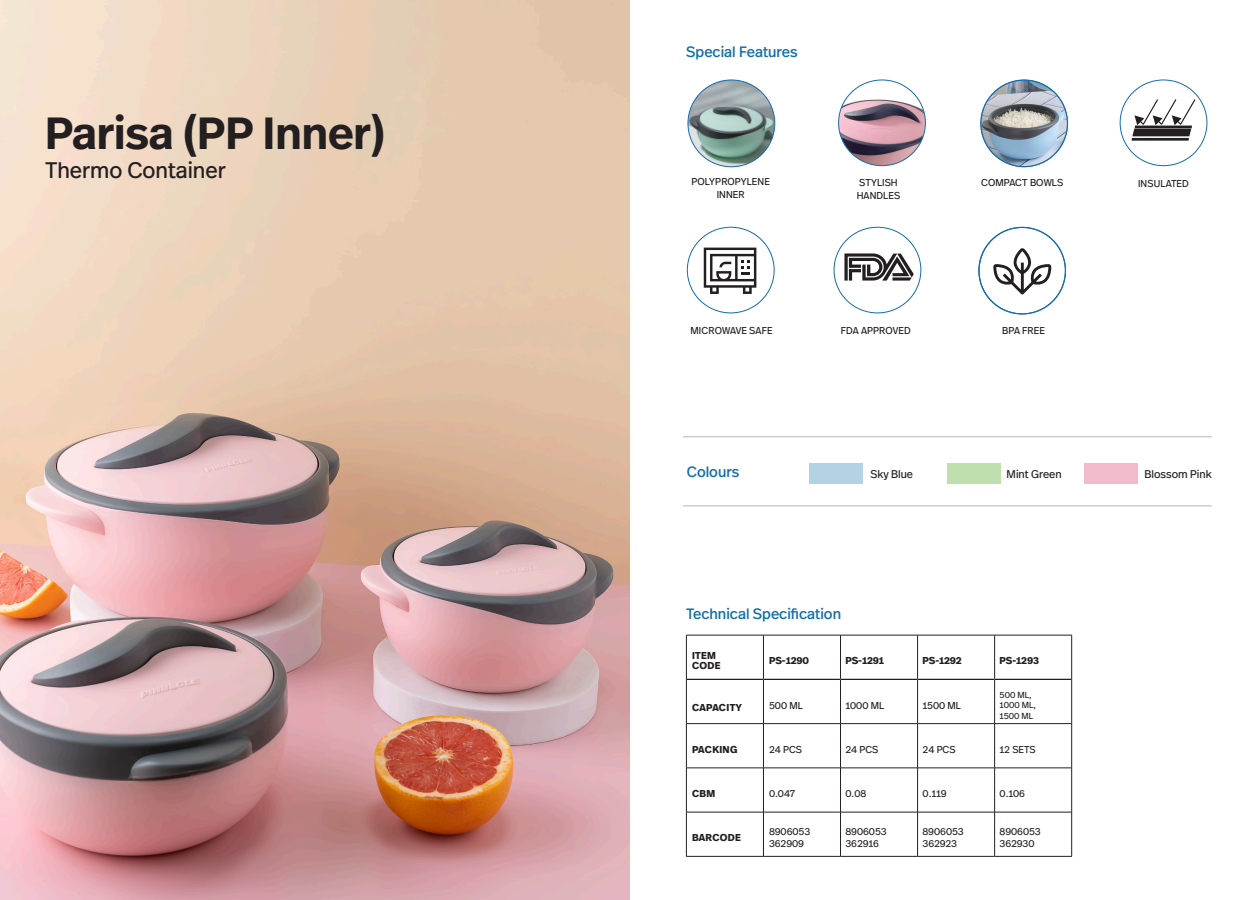
<style>
.page{position:relative;width:1260px;height:900px;background:#fff}
.page>*{position:absolute;margin:0;border:0;box-sizing:border-box;transform-origin:0 0}
.Heading{font:600 45px "Real Head Pro";color:#231f20}
.Heading_2{font:22.5px "Real Head Pro";color:#231f20}
.Heading-2{font:15px "Real Head Pro";color:#136eab}
.t1{font:11.25px "Real Head Pro";color:#242322}
.Table_Body{font:10px/12.5px "Real Head Pro";color:#231f20}
.Table_Heading{font:700 10px/10px "Real Head Pro";letter-spacing:.03em;color:#231f20}
.Table_Body-2{font:700 10px "Real Head Pro";letter-spacing:-.01em;color:#231f20}
.Table_Body-3{font:10px "Real Head Pro";letter-spacing:-.005em;color:#242322}
.Table_Body-4{font:8.75px "Real Head Pro";color:#242322}
</style>
<div class="page">
<img style="left:0;top:0;width:630px;height:900px">
<img style="left:688px;top:80px;width:87px;height:87px;border-radius:43px">
<svg style="left:980px;top:80px;width:88px;height:87px"></svg>
<img style="left:981px;top:81px;width:32px;height:85px">
<img style="left:981px;top:80px;width:86px;height:87px;border-radius:43px">
<hr style="left:683px;top:437px;width:529px;height:1px;background:#736e6c">
<hr style="left:683px;top:506px;width:529px;height:1px;background:#736e6c">
<img style="left:839px;top:88px;width:86px;height:78px">
<svg style="left:978px;top:227px;width:88px;height:87px"></svg>
<div style="left:810px;top:464px;width:53px;height:20px;background:#b3d2e4"></div>
<div style="left:947px;top:464px;width:53px;height:20px;background:#bfdfae"></div>
<div style="left:1084px;top:464px;width:53px;height:20px;background:#f3bacb"></div>
<svg style="left:844px;top:253px;width:70px;height:28px"></svg>
<svg style="left:687px;top:636px;width:384px;height:220px"></svg>
<svg style="left:764px;top:724px;width:307px;height:88px"></svg>
<hr style="left:764px;top:768px;width:76px;height:1px;background:#231f20">
<hr style="left:763px;top:812px;width:77px;height:1px;background:#231f20">
<hr style="left:686px;top:812px;width:1px;height:44px;background:#231f20">
<hr style="left:686px;top:856px;width:77px;height:1px;background:#231f20">
<hr style="left:686px;top:768px;width:1px;height:44px;background:#231f20">
<hr style="left:686px;top:812px;width:77px;height:1px;background:#231f20">
<hr style="left:764px;top:723px;width:76px;height:1px;background:#231f20">
<hr style="left:763px;top:768px;width:1px;height:44px;background:#231f20">
<hr style="left:763px;top:812px;width:1px;height:44px;background:#231f20">
<hr style="left:763px;top:856px;width:77px;height:1px;background:#231f20">
<hr style="left:841px;top:635px;width:77px;height:1px;background:#231f20">
<hr style="left:918px;top:635px;width:77px;height:1px;background:#231f20">
<hr style="left:995px;top:635px;width:77px;height:1px;background:#231f20">
<hr style="left:917px;top:635px;width:1px;height:44px;background:#231f20">
<hr style="left:994px;top:635px;width:1px;height:44px;background:#231f20">
<hr style="left:1071px;top:635px;width:1px;height:44px;background:#231f20">
<hr style="left:763px;top:635px;width:78px;height:1px;background:#231f20">
<hr style="left:840px;top:635px;width:1px;height:44px;background:#231f20">
<hr style="left:686px;top:679px;width:1px;height:44px;background:#231f20">
<hr style="left:763px;top:680px;width:1px;height:43px;background:#231f20">
<hr style="left:840px;top:680px;width:1px;height:43px;background:#231f20">
<hr style="left:917px;top:680px;width:1px;height:43px;background:#231f20">
<hr style="left:994px;top:680px;width:1px;height:43px;background:#231f20">
<hr style="left:1071px;top:679px;width:1px;height:44px;background:#231f20">
<hr style="left:686px;top:635px;width:77px;height:1px;background:#231f20">
<hr style="left:686px;top:635px;width:1px;height:44px;background:#231f20">
<hr style="left:763px;top:635px;width:1px;height:44px;background:#231f20">
<hr style="left:686px;top:723px;width:78px;height:1px;background:#231f20">
<hr style="left:686px;top:724px;width:1px;height:44px;background:#231f20">
<hr style="left:763px;top:724px;width:1px;height:44px;background:#231f20">
<hr style="left:686px;top:768px;width:78px;height:1px;background:#231f20">
<hr style="left:840px;top:723px;width:78px;height:1px;background:#231f20">
<hr style="left:840px;top:724px;width:1px;height:44px;background:#231f20">
<hr style="left:918px;top:723px;width:77px;height:1px;background:#231f20">
<hr style="left:995px;top:723px;width:77px;height:1px;background:#231f20">
<hr style="left:840px;top:768px;width:78px;height:1px;background:#231f20">
<hr style="left:840px;top:768px;width:1px;height:44px;background:#231f20">
<hr style="left:918px;top:768px;width:77px;height:1px;background:#231f20">
<hr style="left:995px;top:768px;width:77px;height:1px;background:#231f20">
<hr style="left:840px;top:812px;width:78px;height:1px;background:#231f20">
<hr style="left:840px;top:812px;width:1px;height:44px;background:#231f20">
<hr style="left:918px;top:812px;width:77px;height:1px;background:#231f20">
<hr style="left:995px;top:812px;width:77px;height:1px;background:#231f20">
<hr style="left:840px;top:856px;width:78px;height:1px;background:#231f20">
<hr style="left:918px;top:856px;width:77px;height:1px;background:#231f20">
<hr style="left:995px;top:856px;width:77px;height:1px;background:#231f20">
<hr style="left:917px;top:724px;width:1px;height:44px;background:#231f20">
<hr style="left:994px;top:724px;width:1px;height:44px;background:#231f20">
<hr style="left:1071px;top:724px;width:1px;height:44px;background:#231f20">
<hr style="left:917px;top:768px;width:1px;height:44px;background:#231f20">
<hr style="left:994px;top:768px;width:1px;height:44px;background:#231f20">
<hr style="left:1071px;top:768px;width:1px;height:44px;background:#231f20">
<hr style="left:917px;top:812px;width:1px;height:44px;background:#231f20">
<hr style="left:994px;top:812px;width:1px;height:44px;background:#231f20">
<hr style="left:1071px;top:812px;width:1px;height:44px;background:#231f20">
<hr style="left:687px;top:679px;width:76px;height:1px;background:#231f20">
<hr style="left:763px;top:679px;width:78px;height:1px;background:#231f20">
<hr style="left:841px;top:679px;width:77px;height:1px;background:#231f20">
<hr style="left:918px;top:679px;width:77px;height:1px;background:#231f20">
<hr style="left:995px;top:679px;width:77px;height:1px;background:#231f20">
<svg style="left:1132px;top:99px;width:64px;height:42px"></svg>
<svg style="left:704px;top:248px;width:52px;height:46px"></svg>
<p class="Heading" style="left:45px;top:101px;width:342px">Parisa (PP Inner)</p>
<p class="Heading_2" style="left:45px;top:155px;width:182px">Thermo Container</p>
<p class="Heading-2" style="left:686px;top:41px;width:113px">Special Features</p>
<p class="Table_Body" style="left:692px;top:175px;width:80px">POLYPROPYLENE</p>
<p class="Table_Body" style="left:981px;top:176px;width:84px">COMPACT BOWLS</p>
<p class="Table_Body" style="left:717px;top:188px;width:29px">INNER</p>
<p class="Table_Body" style="left:857px;top:176px;width:45px">STYLISH<br>HANDLES</p>
<p class="Table_Body" style="left:691px;top:324px;width:84px">MICROWAVE SAFE</p>
<p class="Table_Body" style="left:841px;top:324px;width:71px">FDA APPROVED</p>
<p class="Table_Body" style="left:1002px;top:324px;width:44px">BPA FREE</p>
<p class="Table_Body" style="left:1138px;top:177px;width:52px">INSULATED</p>
<p class="Heading-2" style="left:687px;top:462px;width:54px">Colours</p>
<p class="t1" style="left:870px;top:467px;width:44px">Sky Blue</p>
<p class="t1" style="left:1007px;top:466px;width:57px">Mint Green</p>
<p class="t1" style="left:1145px;top:466px;width:69px">Blossom Pink</p>
<p class="Heading-2" style="left:686px;top:604px;width:156px">Technical Specification</p>
<p class="Table_Heading" style="left:692px;top:650px;width:30px">ITEM<br>CODE</p>
<p class="Table_Body-2" style="left:769px;top:654px;width:42px">PS-1290</p>
<p class="Table_Body-2" style="left:846px;top:654px;width:40px">PS-1291</p>
<p class="Table_Body-2" style="left:923px;top:654px;width:41px">PS-1292</p>
<p class="Table_Body-2" style="left:1000px;top:654px;width:41px">PS-1293</p>
<p class="Table_Heading" style="left:692px;top:702px;width:51px">CAPACITY</p>
<p class="Table_Body" style="left:769px;top:699px;width:35px">500 ML</p>
<p class="Table_Body" style="left:846px;top:699px;width:40px">1000 ML</p>
<p class="Table_Body" style="left:923px;top:699px;width:40px">1500 ML</p>
<p class="Table_Body-4" style="left:1000px;top:689px;width:33px">500 ML,</p>
<p class="Table_Body-4" style="left:1000px;top:699px;width:38px">1000 ML,</p>
<p class="Table_Body-4" style="left:1000px;top:710px;width:35px">1500 ML</p>
<p class="Table_Heading" style="left:692px;top:744px;width:47px">PACKING</p>
<p class="Table_Body" style="left:769px;top:743px;width:34px">24 PCS</p>
<p class="Table_Body" style="left:846px;top:743px;width:34px">24 PCS</p>
<p class="Table_Body" style="left:923px;top:743px;width:34px">24 PCS</p>
<p class="Table_Body-3" style="left:1000px;top:742px;width:38px">12 SETS</p>
<p class="Table_Heading" style="left:692px;top:788px;width:25px">CBM</p>
<p class="Table_Body" style="left:769px;top:787px;width:27px">0.047</p>
<p class="Table_Body" style="left:846px;top:787px;width:22px">0.08</p>
<p class="Table_Body" style="left:923px;top:787px;width:26px">0.119</p>
<p class="Table_Body" style="left:1000px;top:787px;width:27px">0.106</p>
<p class="Table_Heading" style="left:692px;top:832px;width:50px">BARCODE</p>
<p class="Table_Body" style="left:769px;top:825px;width:43px">8906053</p>
<p class="Table_Body" style="left:769px;top:837px;width:36px">362909</p>
<p class="Table_Body" style="left:846px;top:825px;width:43px">8906053</p>
<p class="Table_Body" style="left:846px;top:837px;width:35px">362916</p>
<p class="Table_Body" style="left:923px;top:825px;width:43px">8906053</p>
<p class="Table_Body" style="left:923px;top:837px;width:36px">362923</p>
<p class="Table_Body" style="left:1000px;top:825px;width:43px">8906053</p>
<p class="Table_Body" style="left:1000px;top:837px;width:36px">362930</p>
</div>
